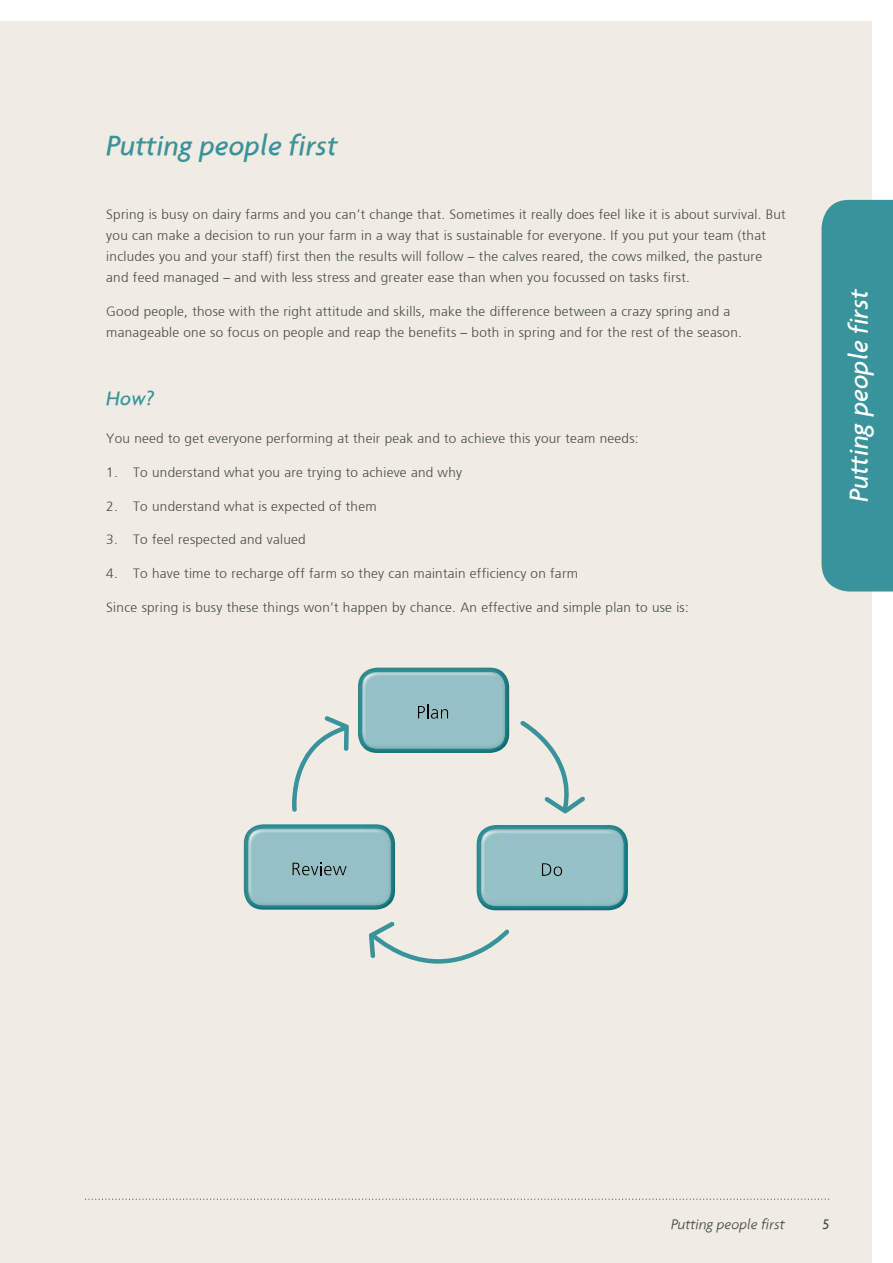
<style>
.page{position:relative;width:893px;height:1263px;background:#fff}
.page>*{position:absolute;margin:0;border:0;box-sizing:border-box;transform-origin:0 0}
.t1{font:italic 500 30px "Agenda";color:#38939b}
.t2{font:italic 500 27.6px "Agenda";color:#fff}
.t3{font:italic 500 21px "Agenda";color:#38939b}
.t4{font:italic 300 15px "Agenda";color:#444d3e}
.t5{font:italic 500 15px "Agenda";color:#444d3e}
.t6{font:300 13.5px/21px "Frutiger";letter-spacing:.02em;color:#444d3e}
</style>
<div class="page">
<div style="left:0;top:21px;width:872px;height:1242px;background:#f0ebe3"></div>
<svg style="left:85px;top:1198px;width:744px;height:2px"></svg>
<div style="left:821px;top:200px;width:72px;height:391px;background:#38939b"></div>
<img style="left:358px;top:668px;width:151px;height:85px">
<img style="left:477px;top:825px;width:151px;height:85px">
<img style="left:481px;top:827px;width:142px;height:79px">
<img style="left:244px;top:824px;width:151px;height:86px">
<svg style="left:292px;top:716px;width:57px;height:96px"></svg>
<svg style="left:520px;top:721px;width:65px;height:92px"></svg>
<svg style="left:369px;top:921px;width:140px;height:43px"></svg>
<h1 class="t1" style="left:106px;top:128px;width:233px">Putting people first</h1>
<p class="t6" style="left:106px;top:204px;width:681px">Spring is busy on dairy farms and you can’t change that. Sometimes it really does feel like it is about survival. But you can make a decision to run your farm in a way that is sustainable for everyone. If you put your team (that includes you and your staff) first then the results will follow – the calves reared, the cows milked, the pasture and feed managed – and with less stress and greater ease than when you focussed on tasks first.</p>
<p class="t6" style="left:106px;top:301px;width:637px">Good people, those with the right attitude and skills, make the difference between a crazy spring and a manageable one so focus on people and reap the benefits – both in spring and for the rest of the season.</p>
<h3 class="t3" style="left:106px;top:385px;width:49px">How?</h3>
<p class="t6" style="left:106px;top:428px;width:534px">You need to get everyone performing at their peak and to achieve this your team needs:</p>
<p class="t6" style="left:106px;top:462px;width:357px">1. To understand what you are trying to achieve and why</p>
<p class="t6" style="left:106px;top:496px;width:272px">2. To understand what is expected of them</p>
<p class="t6" style="left:106px;top:529px;width:201px">3. To feel respected and valued</p>
<p class="t6" style="left:106px;top:563px;width:473px">4. To have time to recharge off farm so they can maintain efficiency on farm</p>
<p class="t6" style="left:106px;top:597px;width:584px">Since spring is busy these things won’t happen by chance. An effective and simple plan to use is:</p>
<h2 class="t2" style="left:842px;top:502px;width:215px;rotate:-90deg">Putting people first</h2>
<p class="t4" style="left:671px;top:1215px;width:115px">Putting people first</p>
<p class="t5" style="left:822px;top:1215px;width:8px">5</p>
</div>
